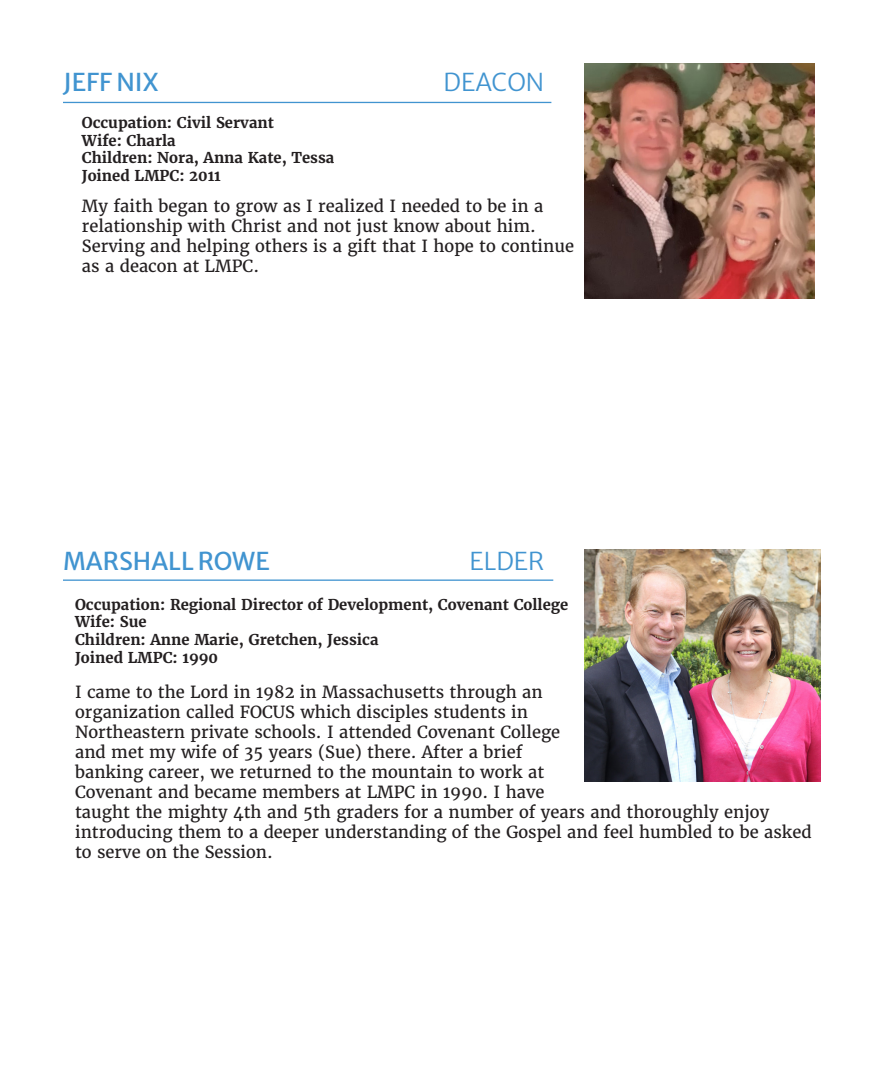
<style>
.page{position:relative;width:883px;height:1072px;background:#fff}
.page>*{position:absolute;margin:0;border:0;box-sizing:border-box;transform-origin:0 0}
.t1{font:24.5px "Merriweather Sans";color:#4194d0}
.t2{font:300 24.5px "Merriweather Sans";color:#4194d0}
.t3{font:16.62px/19.9px "Merriweather";color:#231f20}
.t4{font:700 14.88px "Merriweather";color:#231f20}
</style>
<div class="page">
<hr style="left:63px;top:102px;width:488px;height:1px;background:#4194d0">
<img style="left:585px;top:63px;width:230px;height:235px">
<hr style="left:63px;top:579px;width:490px;height:2px;background:#4194d0">
<img style="left:585px;top:549px;width:235px;height:232px">
<p class="t1" style="left:63px;top:61px;width:97px">JEFF NIX</p>
<p class="t2" style="left:444px;top:61px;width:102px">DEACON</p>
<p class="t4" style="left:82px;top:113px;width:194px">Occupation: Civil Servant</p>
<p class="t4" style="left:82px;top:131px;width:95px">Wife: Charla</p>
<p class="t4" style="left:82px;top:148px;width:254px">Children: Nora, Anna Kate, Tessa</p>
<p class="t4" style="left:82px;top:166px;width:140px">Joined LMPC: 2011</p>
<p class="t3" style="left:82px;top:196px;width:494px">My faith began to grow as I realized I needed to be in a relationship with Christ and not just know about him.<br>Serving and helping others is a gift that I hope to continue as a deacon at LMPC.</p>
<p class="t1" style="left:63px;top:539px;width:208px">MARSHALL ROWE</p>
<p class="t2" style="left:470px;top:539px;width:76px">ELDER</p>
<p class="t4" style="left:75px;top:594px;width:495px">Occupation: Regional Director of Development, Covenant College</p>
<p class="t4" style="left:75px;top:612px;width:73px">Wife: Sue</p>
<p class="t4" style="left:75px;top:630px;width:305px">Children: Anne Marie, Gretchen, Jessica</p>
<p class="t4" style="left:75px;top:648px;width:144px">Joined LMPC: 1990</p>
<p class="t3" style="left:75px;top:682px;width:738px">I came to the Lord in 1982 in Massachusetts through an<br>organization called FOCUS which disciples students in<br>Northeastern private schools. I attended Covenant College<br>and met my wife of 35 years (Sue) there. After a brief<br>banking career, we returned to the mountain to work at<br>Covenant and became members at LMPC in 1990. I have<br>taught the mighty 4th and 5th graders for a number of years and thoroughly enjoy introducing them to a deeper understanding of the Gospel and feel humbled to be asked to serve on the Session.</p>
</div>
